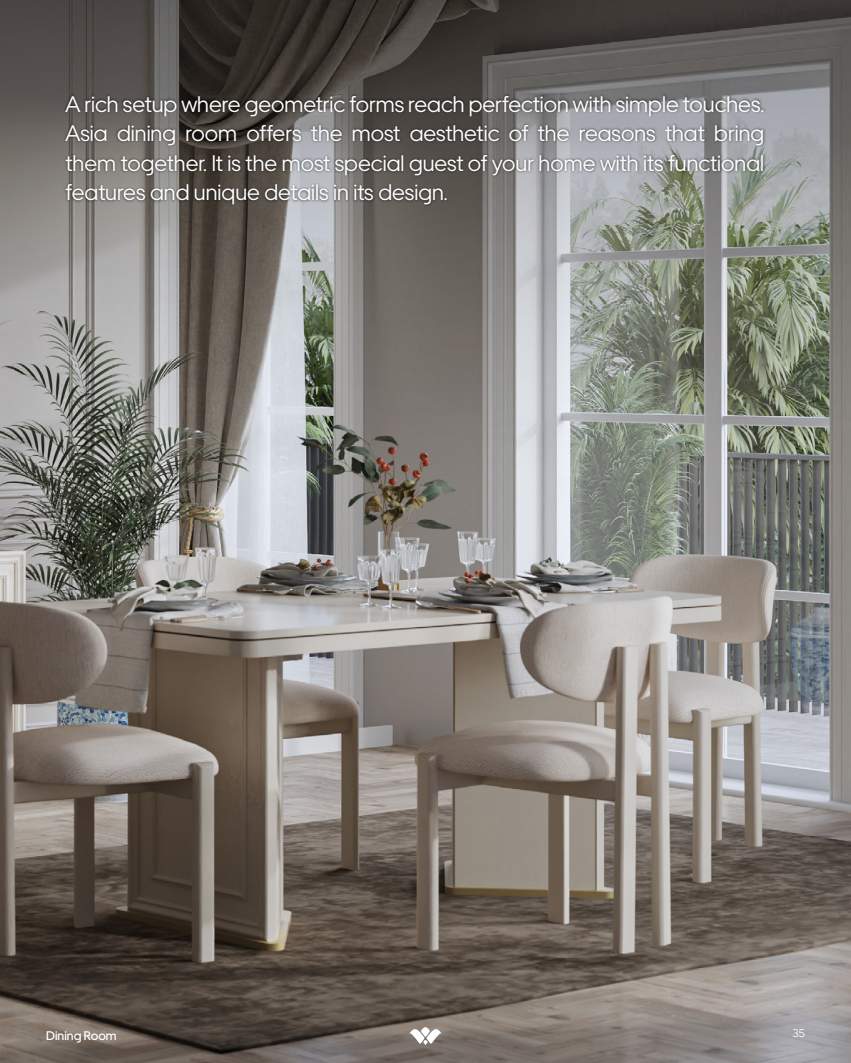
<style>
.page{position:relative;width:851px;height:1063px;background:#fff}
.page>*{position:absolute;margin:0;border:0;box-sizing:border-box;transform-origin:0 0}
.t1{font:22.5px/29.5px "Uber Move";color:#fff;text-align:justify}
.t2{font:500 12.5px "Uber Move";color:#fff}
.t3{font:11.25px "Uber Move";color:#fff}
</style>
<div class="page">
<img style="left:0;top:483px;width:850px;height:580px">
<svg style="left:0;top:0;width:850px;height:483px;background:#7b7b75"></svg>
<div style="left:63px;top:93px;width:703px;height:114px;background:#000;opacity:.6"></div>
<svg style="left:409px;top:1027px;width:32px;height:18px"></svg>
<p class="t1" style="left:66px;top:89px;width:700px">A rich setup where geometric forms reach perfection with simple touches.<br>Asia dining room offers the most aesthetic of the reasons that bring them together. It is the most special guest of your home with its functional features and unique details in its design.</p>
<p class="t2" style="left:46px;top:1028px;width:72px">Dining Room</p>
<p class="t3" style="left:792px;top:1026px;width:14px">35</p>
</div>
